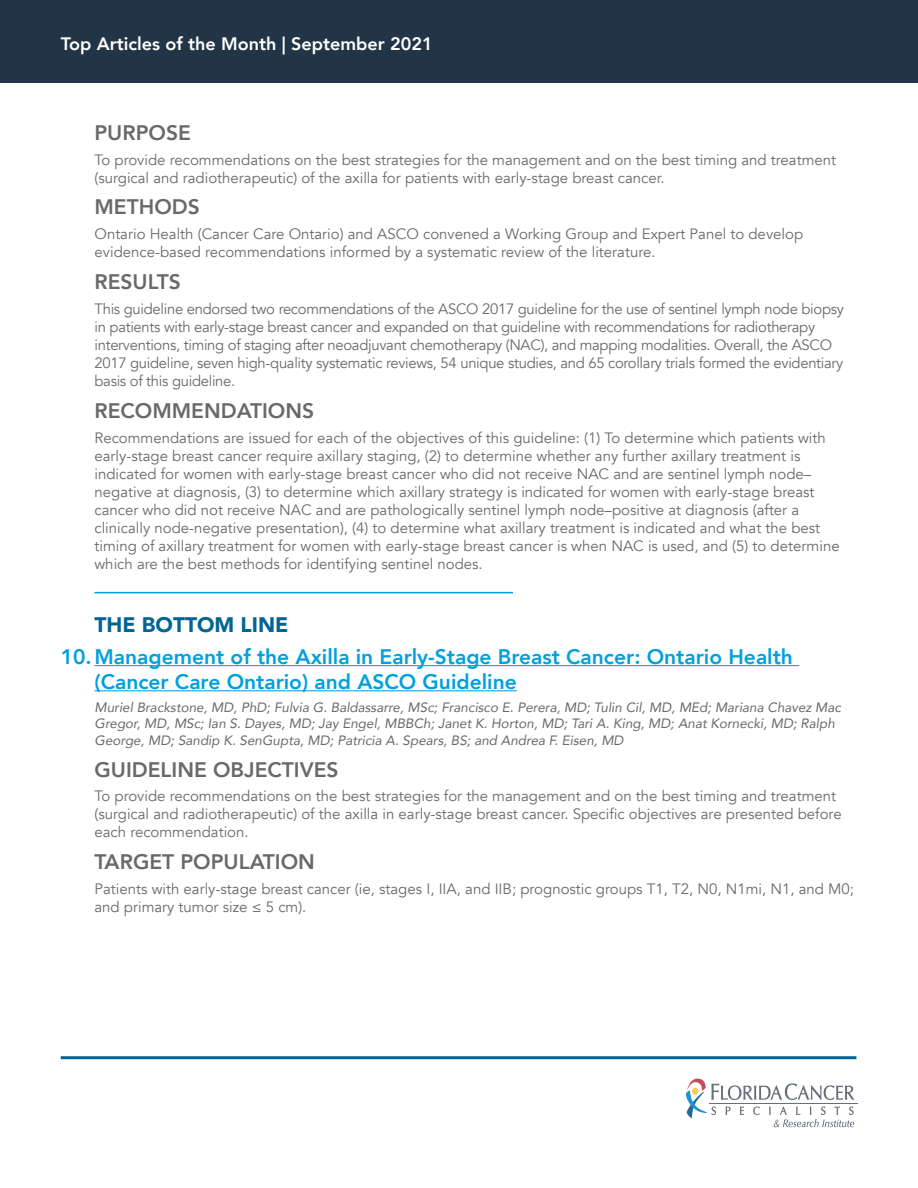
<style>
.page{position:relative;width:918px;height:1188px;background:#fff}
.page>*{position:absolute;margin:0;border:0;box-sizing:border-box;transform-origin:0 0}
.t1{font:800 21px/25.2px "Avenir";color:#00a0dd}
.t2{font:800 21px "Avenir";color:#69696c}
.t3{font:900 21px "Avenir";color:#016494}
.t4{font:800 18px "Avenir";color:#fff}
.t5{font:15px/18px "Avenir";color:#69696c}
.t6{font:15px/18px "Avenir";letter-spacing:-.02em;color:#69696c}
.t7{font:italic 13.5px/16.2px "Avenir";color:#69696c}
</style>
<div class="page">
<hr style="left:61px;top:1056px;width:795px;height:3px;background:#016494">
<div style="left:0;top:0;width:918px;height:82px;background:#213547"></div>
<hr style="left:709px;top:1103px;width:148px;height:1px;background:#666f79">
<svg style="left:686px;top:1079px;width:169px;height:48px"></svg>
<hr style="left:94px;top:665px;width:705px;height:1px;background:#00a0dd">
<hr style="left:94px;top:690px;width:423px;height:1px;background:#00a0dd">
<hr style="left:94px;top:592px;width:419px;height:1px;background:#00a0dd">
<p class="t4" style="left:61px;top:29px;width:373px">Top Articles of the Month | September 2021</p>
<h1 class="t2" style="left:94px;top:116px;width:98px">PURPOSE</h1>
<p class="t5" style="left:94px;top:151px;width:743px">To provide recommendations on the best strategies for the management and on the best timing and treatment (surgical and radiotherapeutic) of the axilla for patients with early-stage breast cancer.</p>
<h1 class="t2" style="left:94px;top:191px;width:107px">METHODS</h1>
<p class="t5" style="left:94px;top:225px;width:710px">Ontario Health (Cancer Care Ontario) and ASCO convened a Working Group and Expert Panel to develop evidence-based recommendations informed by a systematic review of the literature.</p>
<h1 class="t2" style="left:94px;top:266px;width:88px">RESULTS</h1>
<p class="t6" style="left:94px;top:300px;width:751px">This guideline endorsed two recommendations of the ASCO 2017 guideline for the use of sentinel lymph node biopsy in patients with early-stage breast cancer and expanded on that guideline with recommendations for radiotherapy interventions, timing of staging after neoadjuvant chemotherapy (NAC), and mapping modalities. Overall, the ASCO 2017 guideline, seven high-quality systematic reviews, 54 unique studies, and 65 corollary trials formed the evidentiary basis of this guideline.</p>
<h1 class="t2" style="left:94px;top:394px;width:221px">RECOMMENDATIONS</h1>
<p class="t5" style="left:94px;top:429px;width:747px">Recommendations are issued for each of the objectives of this guideline: (1) To determine which patients with early-stage breast cancer require axillary staging, (2) to determine whether any further axillary treatment is indicated for women with early-stage breast cancer who did not receive NAC and are sentinel lymph node– negative at diagnosis, (3) to determine which axillary strategy is indicated for women with early-stage breast cancer who did not receive NAC and are pathologically sentinel lymph node–positive at diagnosis (after a clinically node-negative presentation), (4) to determine what axillary treatment is indicated and what the best timing of axillary treatment for women with early-stage breast cancer is when NAC is used, and (5) to determine which are the best methods for identifying sentinel nodes.</p>
<h1 class="t3" style="left:94px;top:607px;width:195px">THE BOTTOM LINE</h1>
<h1 class="t1" style="left:94px;top:644px;width:700px;text-indent:-34px">10.Management of the Axilla in Early-Stage Breast Cancer: Ontario Health (Cancer Care Ontario) and ASCO Guideline</h1>
<p class="t7" style="left:94px;top:699px;width:748px">Muriel Brackstone, MD, PhD; Fulvia G. Baldassarre, MSc; Francisco E. Perera, MD; Tulin Cil, MD, MEd; Mariana Chavez Mac<br>Gregor, MD, MSc; Ian S. Dayes, MD; Jay Engel, MBBCh; Janet K. Horton, MD; Tari A. King, MD; Anat Kornecki, MD; Ralph<br>George, MD; Sandip K. SenGupta, MD; Patricia A. Spears, BS; and Andrea F. Eisen, MD</p>
<h1 class="t2" style="left:94px;top:753px;width:246px">GUIDELINE OBJECTIVES</h1>
<p class="t5" style="left:94px;top:787px;width:749px">To provide recommendations on the best strategies for the management and on the best timing and treatment (surgical and radiotherapeutic) of the axilla in early-stage breast cancer. Specific objectives are presented before each recommendation.</p>
<h1 class="t2" style="left:94px;top:846px;width:222px">TARGET POPULATION</h1>
<p class="t5" style="left:94px;top:880px;width:761px">Patients with early-stage breast cancer (ie, stages I, IIA, and IIB; prognostic groups T1, T2, N0, N1mi, N1, and M0; and primary tumor size ≤ 5 cm).</p>
</div>
